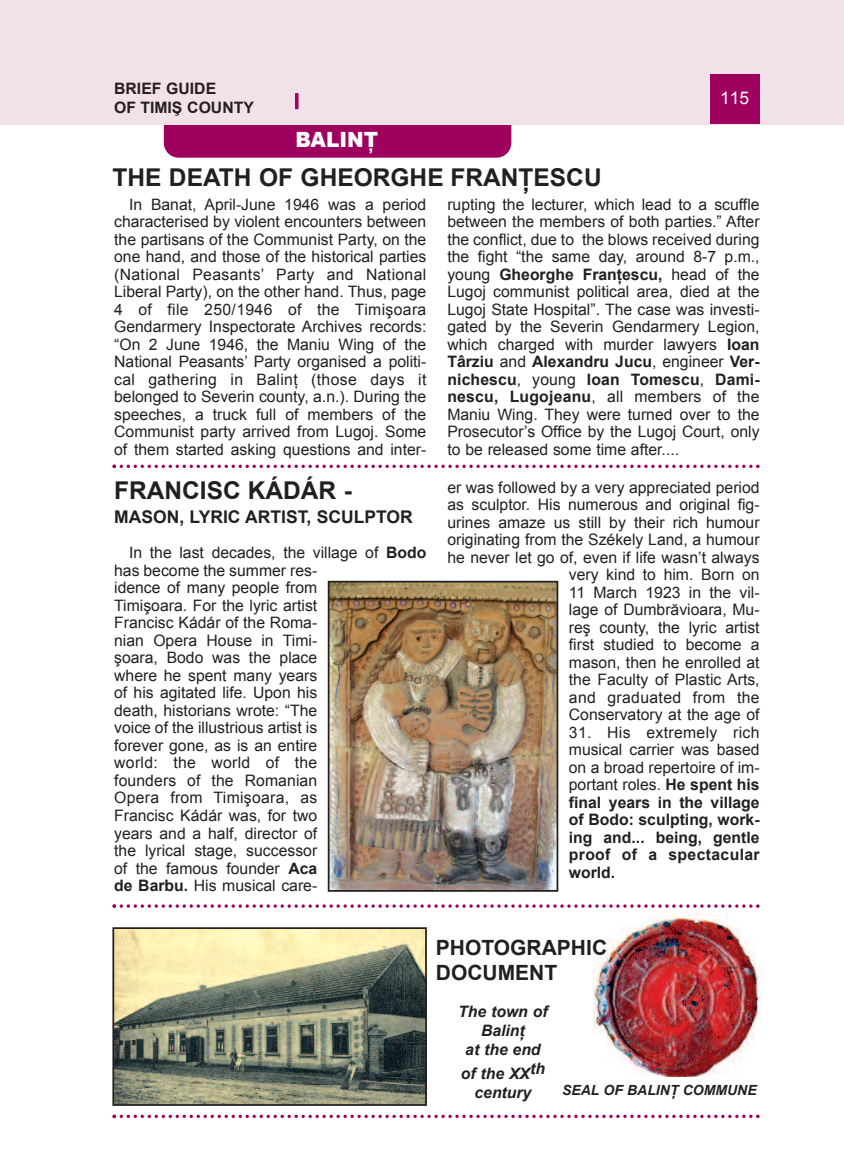
<style>
.page{position:relative;width:844px;height:1166px;background:#fff}
.page>*{position:absolute;margin:0;border:0;box-sizing:border-box;transform-origin:0 0}
.t1{font:700 24.5px "Arial";color:#231f20}
.t2{font:700 21px/25.2px "Arial";color:#231f20}
.t3{font:900 21px "Arial";color:#fff;scale:.95 1}
.t4{font:700 17.5px "Arial";color:#231f20}
.t5{font:17.5px "Arial";color:#fff}
.t6{font:15.75px/17.5px "Arial";color:#231f20;text-align:justify}
.t7{font:700 15.75px/17.5px "Arial";color:#231f20}
.t8{font:italic 700 15.75px/18.9px "Arial";color:#231f20;text-align:center}
.t9{font:italic 700 14px "Arial";color:#231f20}
.s1{font-weight:700}
.s2{font-weight:400}
</style>
<div class="page">
<div style="left:164px;top:94px;width:347px;height:64px;background:#9e015e;border-radius:15px"></div>
<div style="left:0;top:0;width:843px;height:124px;background:#f3e1e9"></div>
<div style="left:709px;top:74px;width:50px;height:50px;background:#9e015e"></div>
<hr style="left:295px;top:93px;width:3px;height:16px;background:#9e015e">
<img style="left:593px;top:913px;width:169px;height:163px">
<svg style="left:112px;top:464px;width:647px;height:4px"></svg>
<svg style="left:112px;top:904px;width:647px;height:4px"></svg>
<svg style="left:112px;top:1114px;width:647px;height:4px"></svg>
<img style="left:115px;top:930px;width:309px;height:173px">
<div style="left:112px;top:927px;width:315px;height:179px;border:2px solid #231f20"></div>
<img style="left:331px;top:584px;width:224px;height:305px">
<div style="left:328px;top:581px;width:230px;height:311px;border:2px solid #231f20"></div>
<p class="t7" style="left:114px;top:79px;width:141px;line-height:18.9px">BRIEF GUIDE<br>OF TIMIŞ COUNTY</p>
<h2 class="t3" style="left:295px;top:124px;width:89px">BALINŢ</h2>
<h1 class="t1" style="left:112px;top:164px;width:490px">THE DEATH OF GHEORGHE FRANŢESCU</h1>
<p class="t5" style="left:720px;top:88px;width:31px">115</p>
<p class="t6" style="left:114px;top:196px;width:313px;text-indent:15px">In Banat, April-June 1946 was a period characterised by violent encounters between the partisans of the Communist Party, on the one hand, and those of the historical parties (National Peasants’ Party and National Liberal Party), on the other hand. Thus, page 4 of file 250/1946 of the Timişoara Gendarmery Inspectorate Archives records: “On 2 June 1946, the Maniu Wing of the National Peasants’ Party organised a politi&shy;cal gathering in Balinţ (those days it belonged to Severin county, a.n.). During the speeches, a truck full of members of the Communist party arrived from Lugoj. Some of them started asking questions and inter-</p>
<p class="t6" style="left:447px;top:196px;width:313px">rupting the lecturer, which lead to a scuffle between the members of both parties.” After the conflict, due to the blows received during the fight “the same day, around 8-7 p.m., young <span class="s1">Gheorghe Franţescu,</span> head of the Lugoj communist political area, died at the Lugoj State Hospital”. The case was investi&shy;gated by the Severin Gendarmery Legion, which charged with murder lawyers <span class="s1">Ioan Târziu</span> and <span class="s1">Alexandru Jucu</span>, engineer <span class="s1">Ver&shy;nichescu</span>, young <span class="s1">Ioan Tomescu</span>, <span class="s1">Dami&shy;nescu, Lugojeanu</span>, all members of the Maniu Wing. They were turned over to the Prosecutor’s Office by the Lugoj Court, only to be released some time after....</p>
<h1 class="t1" style="left:114px;top:477px;width:239px">FRANCISC KáDáR -</h1>
<p class="t4" style="left:114px;top:507px;width:300px">MASON, LYRIC ARTIST, SCULPTOR</p>
<p class="t6" style="left:114px;top:544px;width:313px;text-align:left;text-indent:15px">In the last decades, the village of <span class="s1">Bodo </span>has become the summer res-<br>idence of many people from<br>Timişoara. For the lyric artist<br>Francisc Kádár of the Roma-<br>nian Opera House in Timi-<br>şoara, Bodo was the place<br>where he spent many years<br>of his agitated life. Upon his<br>death, historians wrote: “The<br>voice of the illustrious artist is<br>forever gone, as is an entire<br>world: the world of the<br>founders of the Romanian<br>Opera from Timişoara, as<br>Francisc Kádár was, for two<br>years and a half, director of<br>the lyrical stage, successor<br>of the famous founder <span class="s1">Aca<br>de Barbu.</span> His musical care-</p>
<p class="t6" style="left:447px;top:478px;width:313px;text-align:right">er was followed by a very appreciated period as sculptor. His numerous and original fig&shy;urines amaze us still by their rich humour originating from the Székely Land, a humour he never let go of, even if life wasn’t always very kind to him. Born on<br>11 March 1923 in the vil-<br>lage of Dumbrăvioara, Mu-<br>reş county, the lyric artist<br>first studied to become a<br>mason, then he enrolled at<br>the Faculty of Plastic Arts,<br>and graduated from the<br>Conservatory at the age of</p>
<p class="t7" style="left:568px;top:723px;width:192px;text-align:justify"><span class="s2">31. His extremely rich musical carrier was based on a broad repertoire of im&shy;portant roles.</span> He spent his final years in the village of Bodo: sculpting, work&shy;ing and... being, gentle proof of a spectacular world.</p>
<h2 class="t2" style="left:436px;top:935px;width:173px">PHOTOGRAPHIC<br>DOCUMENT</h2>
<p class="t8" style="left:458px;top:1002px;width:91px">The town of<br>Balinţ<br>at the end</p>
<p class="t8" style="left:461px;top:1064px;width:85px">of the XXth century</p>
<p class="t9" style="left:562px;top:1082px;width:196px">SEAL OF BALINŢ COMMUNE</p>
</div>
